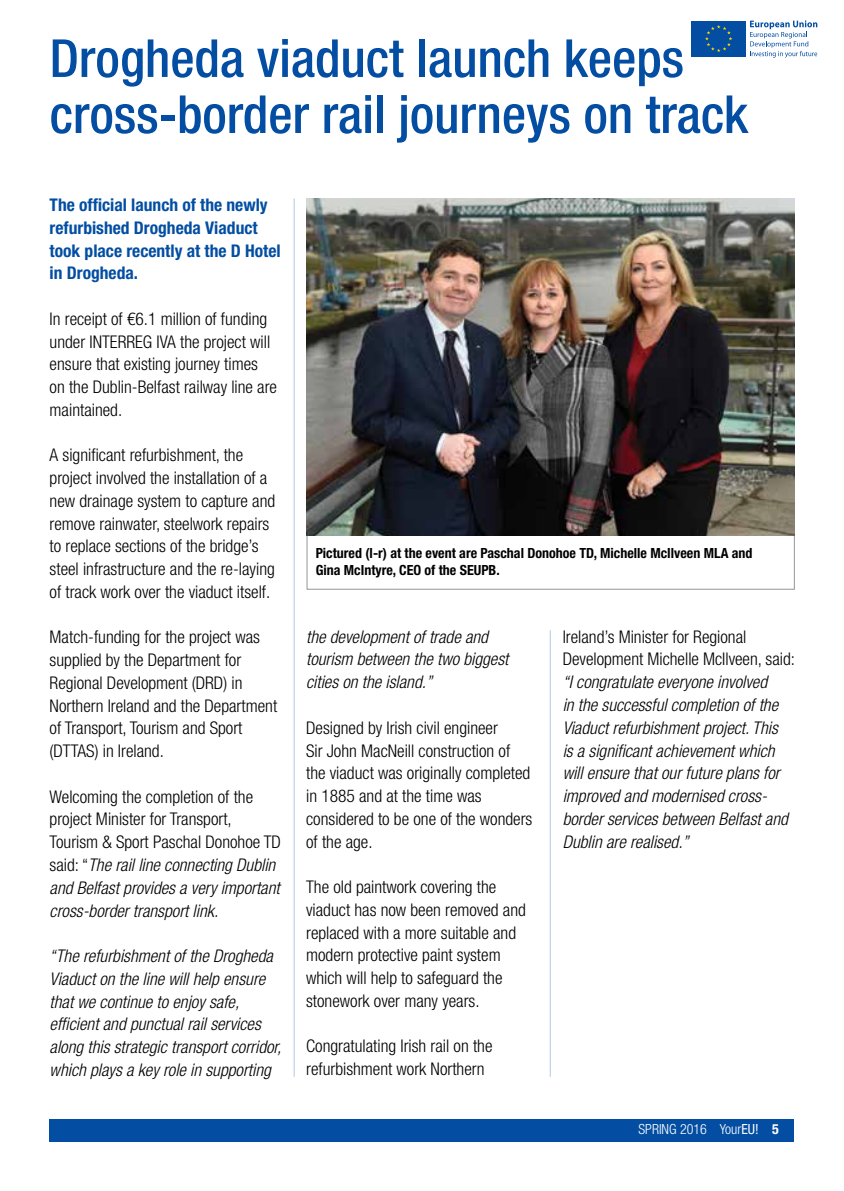
<style>
.page{position:relative;width:844px;height:1191px;background:#fff}
.page>*{position:absolute;margin:0;border:0;box-sizing:border-box;transform-origin:0 0}
.t1{font:500 condensed 52.5px/56px "Helvetica Neue LT Std";color:#034ea2}
.t2{font:300 condensed 17.5px/22.8px "Helvetica Neue LT Std";color:#000}
.t3{font:italic 300 condensed 17.5px/22.8px "Helvetica Neue LT Std";color:#000}
.t4{font:700 condensed 17.5px/22.8px "Helvetica Neue LT Std";color:#034ea2}
.t5{font:700 condensed 14px/16.8px "Helvetica Neue LT Std";color:#000}
.t6{font:300 condensed 14px "Helvetica Neue LT Std";color:#fff}
.s1{font-style:italic}
.s2{font-weight:400}
.s3{font-weight:700}
</style>
<div class="page">
<div style="left:50px;top:1119px;width:744px;height:22px;background:#034ea2"></div>
<svg style="left:745px;top:21px;width:1px;height:36px"></svg>
<div style="left:691px;top:21px;width:54px;height:36px;background:#034ea2"></div>
<svg style="left:705px;top:25px;width:27px;height:27px"></svg>
<svg style="left:750px;top:20px;width:67px;height:38px"></svg>
<hr style="left:294px;top:198px;width:1px;height:878px;background:#b3cae3">
<hr style="left:549px;top:630px;width:1px;height:446px;background:#b3cae3">
<img style="left:306px;top:198px;width:488px;height:337px">
<h1 class="t1" style="left:50px;top:30px;width:700px">Drogheda viaduct launch keeps cross-border rail journeys on track</h1>
<p class="t4" style="left:50px;top:193px;width:232px">The official launch of the newly refurbished Drogheda Viaduct took place recently at the D Hotel in Drogheda.</p>
<p class="t2" style="left:50px;top:307px;width:229px">In receipt of €6.1 million of funding under INTERREG IVA the project will ensure that existing journey times on the Dublin-Belfast railway line are maintained.</p>
<p class="t2" style="left:50px;top:443px;width:227px">A significant refurbishment, the project involved the installation of a new drainage system to capture and remove rainwater, steelwork repairs to replace sections of the bridge’s steel infrastructure and the re-laying of track work over the viaduct itself.</p>
<p class="t2" style="left:50px;top:625px;width:229px">Match-funding for the project was supplied by the Department for<br>Regional Development (DRD) in<br>Northern Ireland and the Department of Transport, Tourism and Sport (DTTAS) in Ireland.</p>
<p class="t2" style="left:50px;top:785px;width:233px">Welcoming the completion of the project Minister for Transport, Tourism &amp; Sport Paschal Donohoe TD said: “<span class="s1">The rail line connecting Dublin and Belfast provides a very important cross-border transport link.</span></p>
<p class="t3" style="left:50px;top:945px;width:233px">“The refurbishment of the Drogheda Viaduct on the line will help ensure that we continue to enjoy safe, efficient and punctual rail services along this strategic transport corridor, which plays a key role in supporting</p>
<p class="t5" style="left:315px;top:545px;width:438px">Pictured (l-r) at the event are Paschal Donohoe TD, Michelle McIlveen MLA and<br>Gina McIntyre, CEO of the SEUPB.</p>
<p class="t3" style="left:306px;top:625px;width:204px">the development of trade and tourism between the two biggest cities on the island.”</p>
<p class="t2" style="left:306px;top:716px;width:228px">Designed by Irish civil engineer<br>Sir John MacNeill construction of the viaduct was originally completed in 1885 and at the time was considered to be one of the wonders of the age.</p>
<p class="t2" style="left:306px;top:875px;width:221px">The old paintwork covering the viaduct has now been removed and replaced with a more suitable and modern protective paint system which will help to safeguard the stonework over many years.</p>
<p class="t2" style="left:306px;top:1034px;width:188px">Congratulating Irish rail on the refurbishment work Northern</p>
<p class="t2" style="left:562px;top:625px;width:234px">Ireland’s Minister for Regional<br>Development Michelle McIlveen, said:</p>
<p class="t3" style="left:562px;top:671px;width:227px">“I congratulate everyone involved<br>in the successful completion of the Viaduct refurbishment project. This is a significant achievement which will ensure that our future plans for improved and modernised cross&shy;border services between Belfast and Dublin are realised.”</p>
<p class="t6" style="left:638px;top:1121px;width:142px">SPRING 2016 Your<span class="s2">EU!</span> <span class="s3">5</span></p>
</div>
